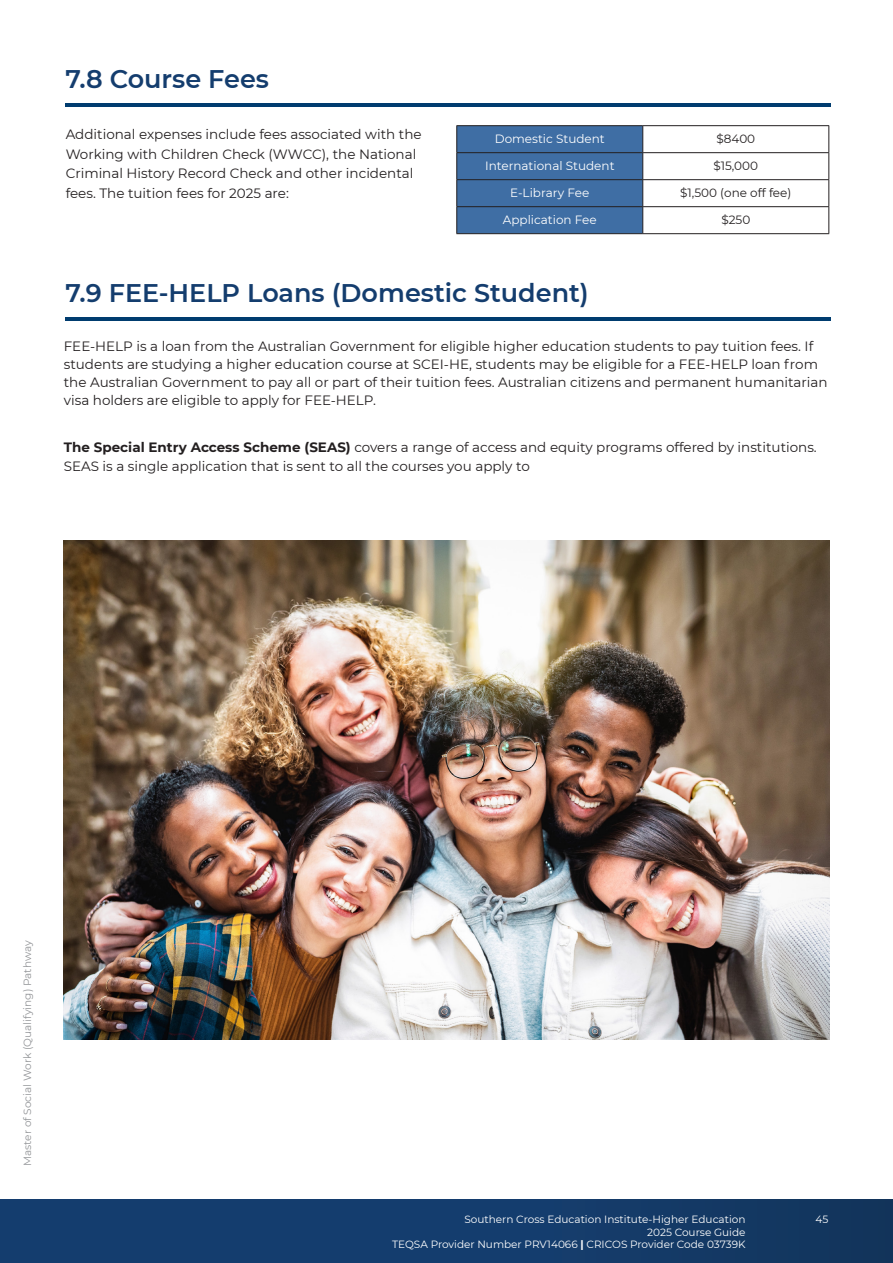
<style>
.page{position:relative;width:893px;height:1263px;background:#fff}
.page>*{position:absolute;margin:0;border:0;box-sizing:border-box;transform-origin:0 0}
.Headings_2_Pages{font:600 25.5px "Montserrat";color:#143d6e}
.Paragraph{font:13.5px/19.5px "Montserrat";color:#231f20}
.t1{font:12px "Montserrat";color:#fff}
.t2{font:12px "Montserrat";color:#231f20}
.t3{font:10.5px/12.6px "Montserrat";color:#fff;text-align:right}
.t4{font:10.5px "Montserrat";color:#939598}
.s1{font-weight:700}
</style>
<div class="page">
<div style="left:0;top:1199px;width:893px;height:64px;background:linear-gradient(to right,#143f73,#133761)"></div>
<hr style="left:65px;top:103px;width:766px;height:4px;background:#003c6f">
<hr style="left:65px;top:317px;width:766px;height:4px;background:#003c6f">
<hr style="left:456px;top:125px;width:187px;height:1px;background:#231f20">
<hr style="left:643px;top:125px;width:186px;height:1px;background:#231f20">
<hr style="left:643px;top:152px;width:186px;height:1px;background:#231f20">
<hr style="left:643px;top:179px;width:186px;height:1px;background:#231f20">
<hr style="left:643px;top:206px;width:186px;height:1px;background:#231f20">
<svg style="left:456px;top:126px;width:187px;height:107px;background:#3e6b9f"></svg>
<svg style="left:828px;top:126px;width:1px;height:107px"></svg>
<hr style="left:456px;top:233px;width:187px;height:1px;background:#231f20">
<hr style="left:643px;top:233px;width:186px;height:1px;background:#231f20">
<img style="left:64px;top:541px;width:765px;height:499px">
<p class="Headings_2_Pages" style="left:65px;top:61px;width:205px">7.8 Course Fees</p>
<p class="Paragraph" style="left:66px;top:124px;width:358px">Additional expenses include fees associated with the Working with Children Check (WWCC), the National Criminal History Record Check and other incidental fees. The tuition fees for 2025 are:</p>
<p class="t1" style="left:495px;top:131px;width:112px">Domestic Student</p>
<p class="t2" style="left:716px;top:131px;width:40px">$8400</p>
<p class="t1" style="left:485px;top:158px;width:131px">International Student</p>
<p class="t2" style="left:713px;top:158px;width:46px">$15,000</p>
<p class="t1" style="left:510px;top:185px;width:81px">E-Library Fee</p>
<p class="t2" style="left:680px;top:185px;width:113px">$1,500 (one off fee)</p>
<p class="t1" style="left:503px;top:212px;width:95px">Application Fee</p>
<p class="t2" style="left:721px;top:212px;width:30px">$250</p>
<p class="Headings_2_Pages" style="left:65px;top:275px;width:525px">7.9 FEE-HELP Loans (Domestic Student)</p>
<p class="Paragraph" style="left:64px;top:337px;width:765px;line-height:18px">FEE-HELP is a loan from the Australian Government for eligible higher education students to pay tuition fees. If students are studying a higher education course at SCEI-HE, students may be eligible for a FEE-HELP loan from the Australian Government to pay all or part of their tuition fees. Australian citizens and permanent humanitarian visa holders are eligible to apply for FEE-HELP.</p>
<p class="Paragraph" style="left:64px;top:437px;width:754px"><span class="s1">The Special Entry Access Scheme (SEAS)</span> covers a range of access and equity programs offered by institutions.<br>SEAS is a single application that is sent to all the courses you apply to</p>
<p class="t4" style="left:20px;top:1166px;width:227px;rotate:-90deg">Master of Social Work (Qualifying) Pathway</p>
<p class="t3" style="left:464px;top:1212px;width:283px">Southern Cross Education Institute-Higher Education</p>
<p class="t3" style="left:815px;top:1212px;width:14px">45</p>
<p class="t3" style="left:392px;top:1225px;width:355px">2025 Course Guide<br>TEQSA Provider Number PRV14066 <span class="s1">|</span> CRICOS Provider Code 03739K</p>
</div>
